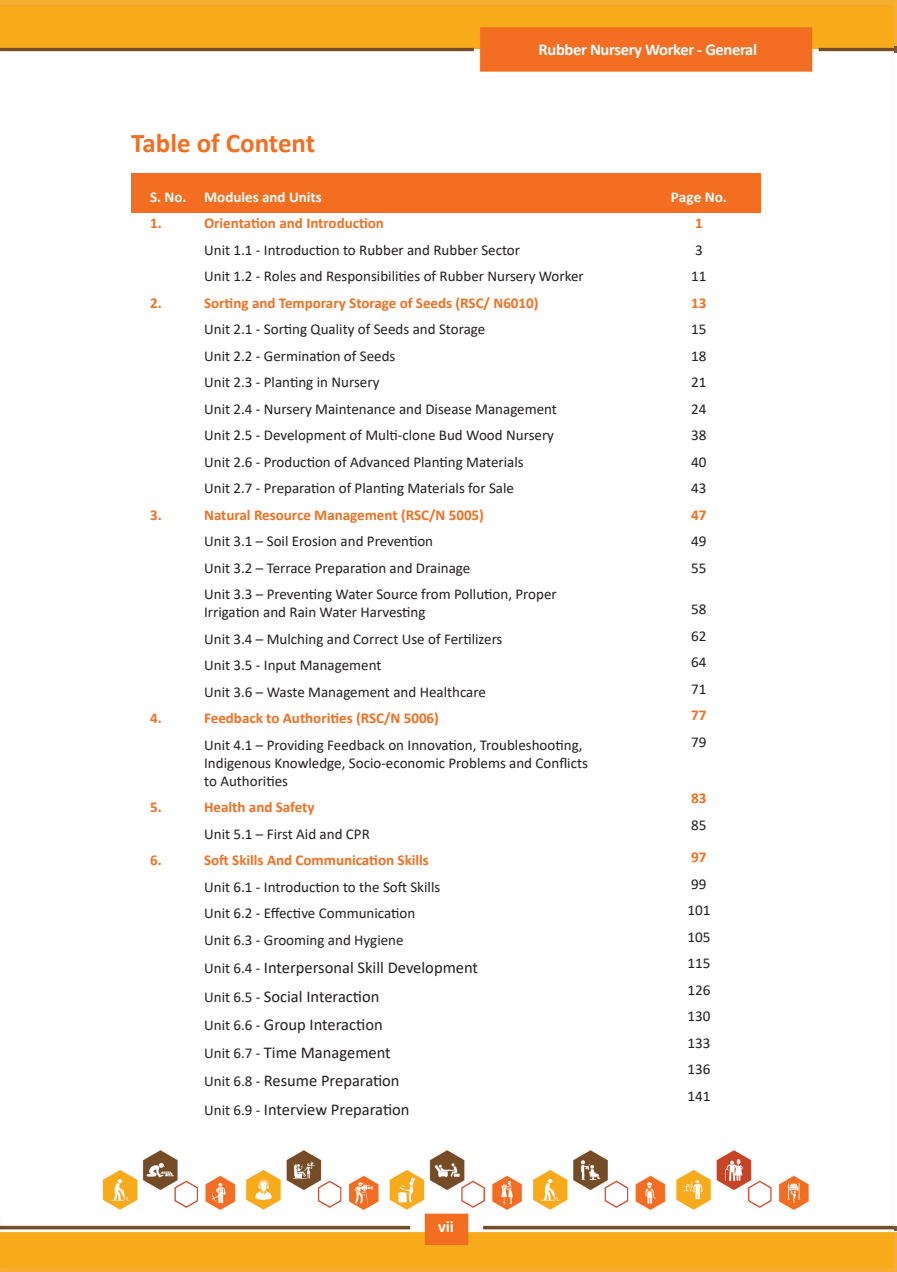
<style>
.page{position:relative;width:897px;height:1272px;background:#fff}
.page>*{position:absolute;margin:0;border:0;box-sizing:border-box;transform-origin:0 0}
.t1{font:700 27px "Calibri";color:#f36e21}
.t2{font:16.5px/28.3px "Calibri";color:#231f20}
.t3{font:700 16.5px "Calibri";letter-spacing:-.02em;color:#fff}
.t4{font:700 16.5px "Calibri";color:#fff}
.t5{font:16.5px "Calibri";color:#fff}
.t6{font:15px/26.5px "Calibri";color:#231f20}
.t7{font:700 15px "Calibri";color:#f36e21}
.t8{font:700 15px "Calibri";color:#fff}
.s1{font-size:15px}
</style>
<div class="page">
<div style="left:0;top:0;width:897px;height:46px;background:linear-gradient(to right,#f0ae3c,#f0ad3b)"></div>
<svg style="left:893px;top:46px;width:4px;height:6px"></svg>
<div style="left:0;top:1232px;width:897px;height:40px;background:linear-gradient(to right,#f7ad2f,#f7ad2f)"></div>
<img style="left:0;top:5px;width:893px;height:1262px">
<div style="left:131px;top:173px;width:629px;height:39px;background:#f36e21"></div>
<div style="left:426px;top:1216px;width:39px;height:21px;background:#f36e21"></div>
<svg style="left:891px;top:0;width:6px;height:5px"></svg>
<svg style="left:891px;top:1266px;width:6px;height:6px"></svg>
<h1 class="t1" style="left:131px;top:124px;width:185px">Table of Content</h1>
<p class="t3" style="left:538px;top:38px;width:220px">Rubber Nursery Worker - General</p>
<p class="t4" style="left:603px;top:40px;width:226px">Rubber Nursery Worker - General</p>
<p class="t8" style="left:150px;top:186px;width:173px">S. No. Modules and Units</p>
<p class="t7" style="left:150px;top:213px;width:13px">1.</p>
<p class="t7" style="left:204px;top:213px;width:181px">Orientation and Introduction</p>
<p class="t6" style="left:204px;top:236px;width:381px">Unit 1.1 - Introduction to Rubber and Rubber Sector<br>Unit 1.2 - Roles and Responsibilities of Rubber Nursery Worker</p>
<p class="t7" style="left:150px;top:292px;width:13px">2.</p>
<p class="t7" style="left:204px;top:292px;width:336px">Sorting and Temporary Storage of Seeds (RSC/ N6010)</p>
<p class="t6" style="left:204px;top:316px;width:354px">Unit 2.1 - Sorting Quality of Seeds and Storage<br>Unit 2.2 - Germination of Seeds<br>Unit 2.3 - Planting in Nursery<br>Unit 2.4 - Nursery Maintenance and Disease Management Unit 2.5 - Development of Multi-clone Bud Wood Nursery Unit 2.6 - Production of Advanced Planting Materials<br>Unit 2.7 - Preparation of Planting Materials for Sale</p>
<p class="t7" style="left:150px;top:504px;width:13px">3.</p>
<p class="t7" style="left:204px;top:504px;width:281px">Natural Resource Management (RSC/N 5005)</p>
<p class="t6" style="left:204px;top:528px;width:354px">Unit 3.1 – Soil Erosion and Prevention<br>Unit 3.2 – Terrace Preparation and Drainage<br>Unit 3.3 – Preventing Water Source from Pollution, Proper</p>
<p class="t6" style="left:204px;top:599px;width:300px">Irrigation and Rain Water Harvesting<br>Unit 3.4 – Mulching and Correct Use of Fertilizers Unit 3.5 - Input Management<br>Unit 3.6 – Waste Management and Healthcare</p>
<p class="t7" style="left:150px;top:708px;width:13px">4.</p>
<p class="t7" style="left:204px;top:708px;width:236px">Feedback to Authorities (RSC/N 5006)</p>
<p class="t6" style="left:204px;top:735px;width:385px;line-height:18px">Unit 4.1 – Providing Feedback on Innovation, Troubleshooting,<br>Indigenous Knowledge, Socio-economic Problems and Conflicts to Authorities</p>
<p class="t7" style="left:150px;top:797px;width:13px">5.</p>
<p class="t7" style="left:204px;top:797px;width:112px">Health and Safety</p>
<p class="t6" style="left:204px;top:820px;width:167px">Unit 5.1 – First Aid and CPR</p>
<p class="t7" style="left:150px;top:850px;width:13px">6.</p>
<p class="t7" style="left:204px;top:850px;width:226px">Soft Skills And Communication Skills</p>
<p class="t6" style="left:204px;top:873px;width:238px">Unit 6.1 - Introduction to the Soft Skills<br>Unit 6.2 - Effective Communication<br>Unit 6.3 - Grooming and Hygiene</p>
<p class="t2" style="left:204px;top:953px;width:275px"><span class="s1">Unit 6.4 -</span> Interpersonal Skill Development<br><span class="s1">Unit 6.5 -</span> Social Interaction<br><span class="s1">Unit 6.6 -</span> Group Interaction<br><span class="s1">Unit 6.7 -</span> Time Management<br><span class="s1">Unit 6.8 -</span> Resume Preparation<br><span class="s1">Unit 6.9 -</span> Interview Preparation</p>
<p class="t3" style="left:438px;top:1214px;width:17px">vii</p>
<p class="t5" style="left:441px;top:1216px;width:10px">5</p>
<p class="t8" style="left:671px;top:186px;width:57px">Page No.</p>
<p class="t7" style="left:695px;top:213px;width:9px">1</p>
<p class="t6" style="left:691px;top:236px;width:17px">3<br>11</p>
<p class="t7" style="left:691px;top:292px;width:17px">13</p>
<p class="t6" style="left:691px;top:316px;width:17px;text-align:justify">15<br>18<br>21<br>24<br>38<br>40<br>43</p>
<p class="t7" style="left:691px;top:504px;width:17px">47</p>
<p class="t6" style="left:691px;top:528px;width:17px">49<br>55</p>
<p class="t6" style="left:691px;top:596px;width:17px;text-align:justify">58<br>62<br>64<br>71</p>
<p class="t7" style="left:691px;top:705px;width:17px">77</p>
<p class="t6" style="left:691px;top:728px;width:17px">79</p>
<p class="t7" style="left:691px;top:788px;width:17px">83</p>
<p class="t6" style="left:691px;top:811px;width:17px">85</p>
<p class="t7" style="left:691px;top:847px;width:17px">97</p>
<p class="t6" style="left:687px;top:870px;width:25px">99<br>101<br>105<br>115<br>126<br>130<br>133<br>136<br>141</p>
</div>
